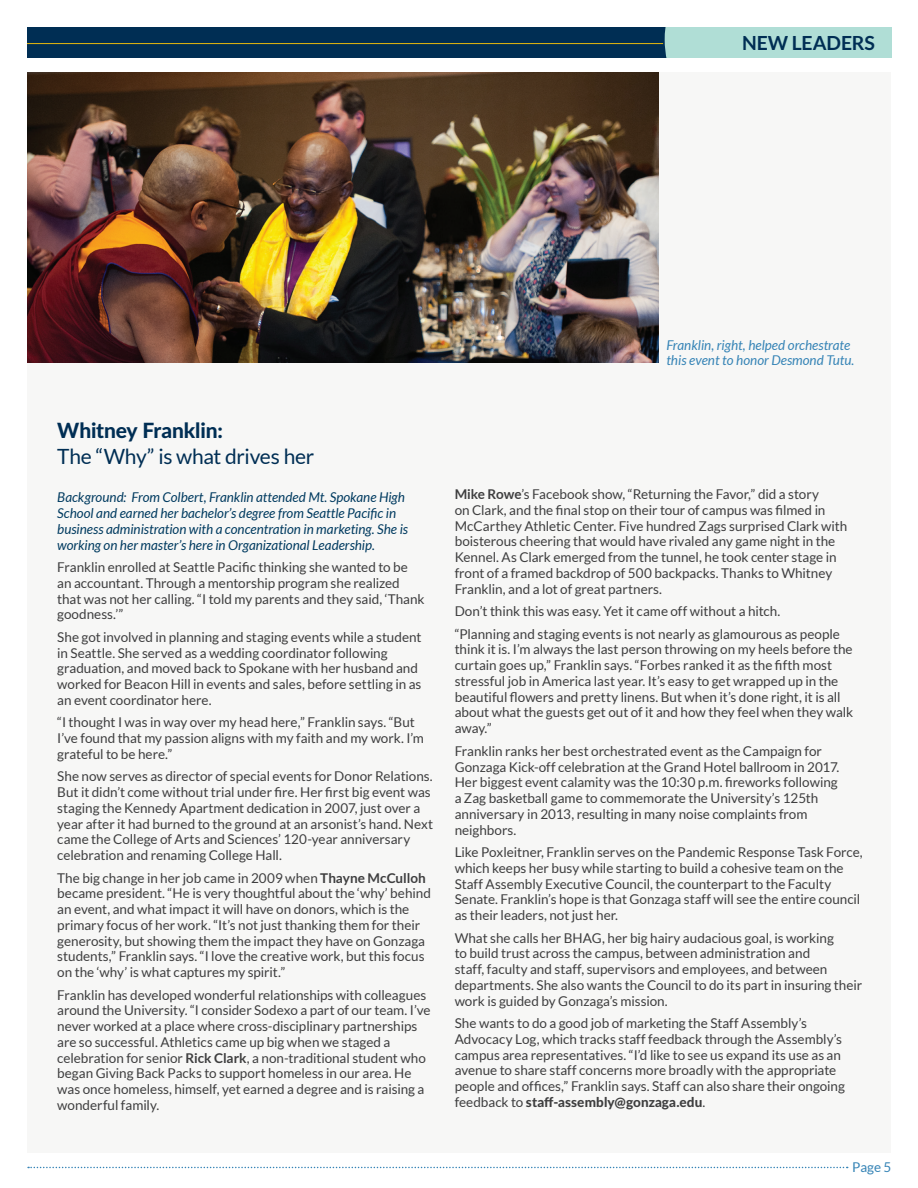
<style>
.page{position:relative;width:918px;height:1188px;background:#fff}
.page>*{position:absolute;margin:0;border:0;box-sizing:border-box;transform-origin:0 0}
.t1{font:21px "Lato";letter-spacing:-.015em;color:#002e54}
.t2{font:800 21px "Lato";letter-spacing:-.005em;color:#002e54}
.t3{font:700 19.5px "Lato";letter-spacing:-.01em;color:#002e54}
.t4{font:13.5px/15.8px "Lato";letter-spacing:-.005em;color:#3e3e3f}
.t5{font:italic 13.5px/15.8px "Lato";color:#013b60}
.t6{font:italic 13.5px/15px "Lato";color:#3684b6}
.t7{font:13.5px "Lato";color:#3684b6}
.s1{font-weight:700}
.s2{font-weight:800}
</style>
<div class="page">
<svg style="left:28px;top:1167px;width:820px;height:1px"></svg>
<div style="left:27px;top:27px;width:864px;height:30px;background:#002e54"></div>
<div style="left:665px;top:27px;width:226px;height:30px;background:#b0ded6"></div>
<div style="left:27px;top:72px;width:864px;height:1080px;background:#f7f7f6"></div>
<hr style="left:27px;top:43px;width:636px;height:1px;background:#e8b80e">
<img style="left:27px;top:72px;width:632px;height:291px">
<h2 class="t3" style="left:742px;top:32px;width:134px">NEW LEADERS</h2>
<p class="t6" style="left:666px;top:338px;width:190px">Franklin, right, helped orchestrate this event to honor Desmond Tutu.</p>
<h1 class="t2" style="left:57px;top:415px;width:167px">Whitney Franklin:</h1>
<h1 class="t1" style="left:57px;top:445px;width:259px">The “Why” is what drives her</h1>
<p class="t5" style="left:57px;top:490px;width:352px">Background: From Colbert, Franklin attended Mt. Spokane High School and earned her bachelor’s degree from Seattle Pacific in business administration with a concentration in marketing. She is working on her master’s here in Organizational Leadership.</p>
<p class="t4" style="left:57px;top:559px;width:369px">Franklin enrolled at Seattle Pacific thinking she wanted to be an accountant. Through a mentorship program she realized that was not her calling. “I told my parents and they said, ‘Thank goodness.’”</p>
<p class="t4" style="left:57px;top:629px;width:366px">She got involved in planning and staging events while a student in Seattle. She served as a wedding coordinator following graduation, and moved back to Spokane with her husband and worked for Beacon Hill in events and sales, before settling in as an event coordinator here.</p>
<p class="t4" style="left:57px;top:714px;width:368px">“I thought I was in way over my head here,” Franklin says. “But<br>I’ve found that my passion aligns with my faith and my work. I’m grateful to be here.”</p>
<p class="t4" style="left:57px;top:768px;width:377px">She now serves as director of special events for Donor Relations.<br>But it didn’t come without trial under fire. Her first big event was staging the Kennedy Apartment dedication in 2007, just over a year after it had burned to the ground at an arsonist’s hand. Next came the College of Arts and Sciences’ 120-year anniversary celebration and renaming College Hall.</p>
<p class="t4" style="left:57px;top:870px;width:375px">The big change in her job came in 2009 when <span class="s1">Thayne McCulloh </span>became president. “He is very thoughtful about the ‘why’ behind an event, and what impact it will have on donors, which is the primary focus of her work. “It’s not just thanking them for their generosity, but showing them the impact they have on Gonzaga students,” Franklin says. “I love the creative work, but this focus on the ‘why’ is what captures my spirit.”</p>
<p class="t4" style="left:57px;top:987px;width:375px">Franklin has developed wonderful relationships with colleagues around the University. “I consider Sodexo a part of our team. I’ve never worked at a place where cross-disciplinary partnerships are so successful. Athletics came up big when we staged a celebration for senior <span class="s1">Rick Clark</span>, a non-traditional student who began Giving Back Packs to support homeless in our area. He was once homeless, himself, yet earned a degree and is raising a wonderful family.</p>
<p class="t4" style="left:455px;top:486px;width:394px"><span class="s1">Mike Rowe</span>’s Facebook show, “Returning the Favor,” did a story<br>on Clark, and the final stop on their tour of campus was filmed in McCarthey Athletic Center. Five hundred Zags surprised Clark with boisterous cheering that would have rivaled any game night in the Kennel. As Clark emerged from the tunnel, he took center stage in front of a framed backdrop of 500 backpacks. Thanks to Whitney Franklin, and a lot of great partners.</p>
<p class="t4" style="left:455px;top:600px;width:387px;line-height:22.5px">Don’t think this was easy. Yet it came off without a hitch.<br>“Planning and staging events is not nearly as glamourous as people</p>
<p class="t4" style="left:455px;top:642px;width:400px">think it is. I’m always the last person throwing on my heels before the curtain goes up,” Franklin says. “Forbes ranked it as the fifth most stressful job in America last year. It’s easy to get wrapped up in the beautiful flowers and pretty linens. But when it’s done right, it is all about what the guests get out of it and how they feel when they walk away.”</p>
<p class="t4" style="left:455px;top:743px;width:386px">Franklin ranks her best orchestrated event as the Campaign for Gonzaga Kick-off celebration at the Grand Hotel ballroom in 2017.<br>Her biggest event calamity was the 10:30 p.m. fireworks following a Zag basketball game to commemorate the University’s 125th anniversary in 2013, resulting in many noise complaints from neighbors.</p>
<p class="t4" style="left:455px;top:844px;width:410px">Like Poxleitner, Franklin serves on the Pandemic Response Task Force, which keeps her busy while starting to build a cohesive team on the Staff Assembly Executive Council, the counterpart to the Faculty Senate. Franklin’s hope is that Gonzaga staff will see the entire council as their leaders, not just her.</p>
<p class="t4" style="left:455px;top:930px;width:409px">What she calls her BHAG, her big hairy audacious goal, is working<br>to build trust across the campus, between administration and<br>staff, faculty and staff, supervisors and employees, and between departments. She also wants the Council to do its part in insuring their work is guided by Gonzaga’s mission.</p>
<p class="t4" style="left:455px;top:1015px;width:392px">She wants to do a good job of marketing the Staff Assembly’s Advocacy Log, which tracks staff feedback through the Assembly’s campus area representatives. “I’d like to see us expand its use as an avenue to share staff concerns more broadly with the appropriate people and offices,” Franklin says. Staff can also share their ongoing feedback to <span class="s2">staff-assembly@gonzaga.edu</span>.</p>
<p class="t7" style="left:852px;top:1159px;width:41px">Page 5</p>
</div>
